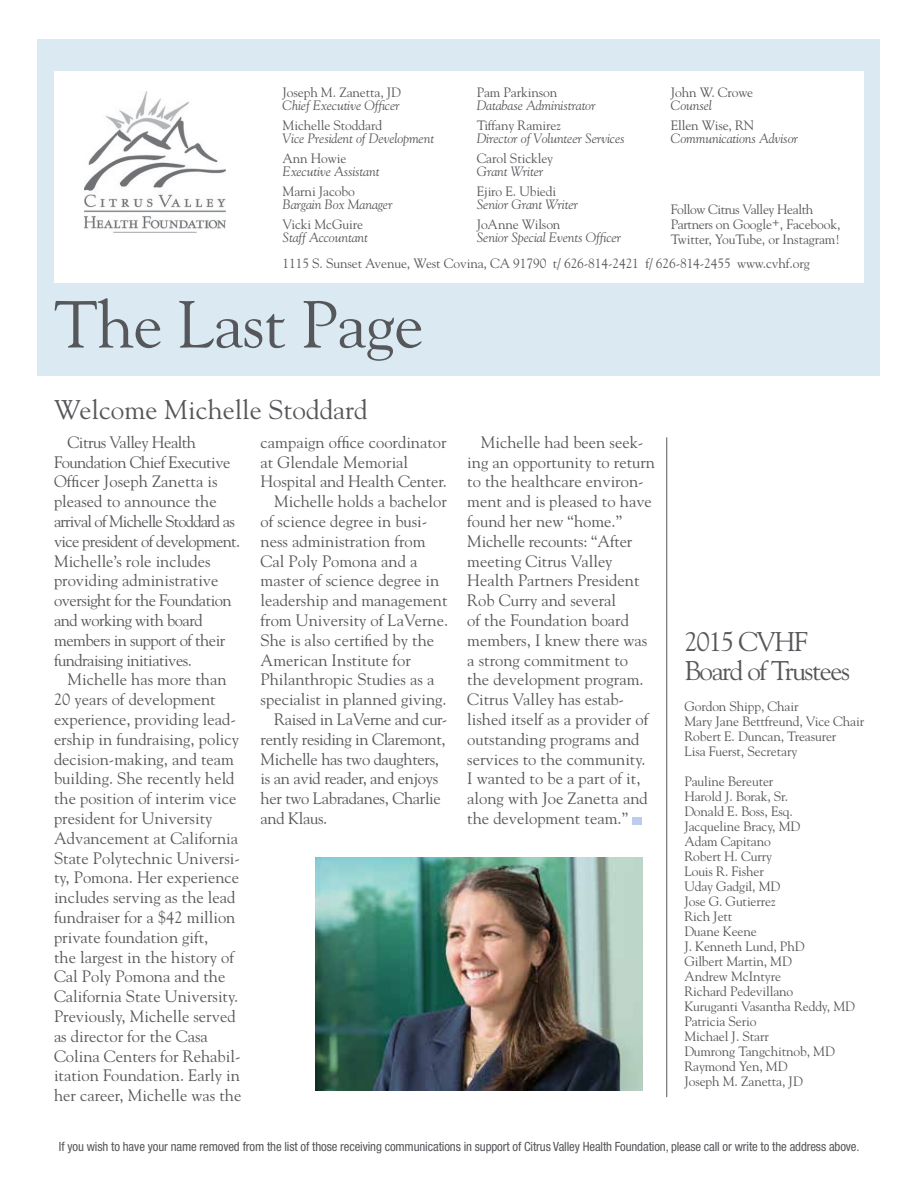
<style>
.page{position:relative;width:918px;height:1188px;background:#fff}
.page>*{position:absolute;margin:0;border:0;box-sizing:border-box;transform-origin:0 0}
.t1{font:66px "Goudy";letter-spacing:-.01em;color:#55575a}
.t2{font:27px/28.5px "Goudy";letter-spacing:-.05em;color:#55575a}
.t3{font:27px "Goudy";color:#55575a}
.t4{font:16.5px/19.8px "Goudy";color:#55575a}
.t5{font:16.5px/19.8px "Goudy";letter-spacing:-.03em;color:#55575a}
.t6{font:16.5px "Goudy";letter-spacing:-.02em;color:#55575a}
.t7{font:13.5px/15px "Goudy";letter-spacing:-.01em;color:#55575a}
.t8{font:italic 13.5px "Goudy";letter-spacing:-.01em;color:#55575a}
.t9{font:condensed 12.75px "Helvetica Neue";letter-spacing:-.01em;color:#55575a}
</style>
<div class="page">
<div style="left:38px;top:40px;width:842px;height:336px;background:#dbe9f3"></div>
<div style="left:54px;top:71px;width:810px;height:212px;background:#fff"></div>
<hr style="left:666px;top:437px;width:1px;height:660px;background:#55575a">
<div style="left:632px;top:817px;width:10px;height:7px;background:#bbcdea"></div>
<img style="left:315px;top:857px;width:328px;height:234px">
<img style="left:84px;top:92px;width:142px;height:140px">
<p class="t7" style="left:671px;top:84px;width:84px">John W. Crowe</p>
<p class="t8" style="left:671px;top:97px;width:43px">Counsel</p>
<p class="t7" style="left:671px;top:117px;width:85px">Ellen Wise, RN</p>
<p class="t8" style="left:671px;top:130px;width:129px">Communications Advisor</p>
<p class="t7" style="left:477px;top:84px;width:82px">Pam Parkinson</p>
<p class="t8" style="left:477px;top:97px;width:120px">Database Administrator</p>
<p class="t7" style="left:477px;top:117px;width:86px">Tiffany Ramirez</p>
<p class="t8" style="left:477px;top:130px;width:149px">Director of Volunteer Services</p>
<p class="t7" style="left:477px;top:150px;width:78px">Carol Stickley</p>
<p class="t8" style="left:477px;top:163px;width:68px">Grant Writer</p>
<p class="t7" style="left:477px;top:183px;width:81px">Ejiro E. Ubiedi</p>
<p class="t8" style="left:477px;top:196px;width:103px">Senior Grant Writer</p>
<p class="t7" style="left:477px;top:216px;width:85px">JoAnne Wilson</p>
<p class="t8" style="left:477px;top:229px;width:146px">Senior Special Events Officer</p>
<p class="t7" style="left:283px;top:84px;width:120px">Joseph M. Zanetta, JD</p>
<p class="t8" style="left:283px;top:97px;width:119px">Chief Executive Officer</p>
<p class="t7" style="left:283px;top:117px;width:101px">Michelle Stoddard</p>
<p class="t8" style="left:283px;top:130px;width:153px">Vice President of Development</p>
<p class="t7" style="left:283px;top:150px;width:65px">Ann Howie</p>
<p class="t8" style="left:283px;top:163px;width:98px">Executive Assistant</p>
<p class="t7" style="left:283px;top:183px;width:74px">Marni Jacobo</p>
<p class="t8" style="left:283px;top:196px;width:112px">Bargain Box Manager</p>
<p class="t7" style="left:283px;top:216px;width:82px">Vicki McGuire</p>
<p class="t8" style="left:283px;top:229px;width:87px">Staff Accountant</p>
<p class="t7" style="left:671px;top:201px;width:171px">Follow Citrus Valley Health<br>Partners on Google+, Facebook,<br>Twitter, YouTube, or Instagram!</p>
<p class="t7" style="left:283px;top:256px;width:529px">1115 S. Sunset Avenue, West Covina, CA 91790 t/ 626-814-2421 f/ 626-814-2455 www.cvhf.org</p>
<h1 class="t1" style="left:54px;top:284px;width:371px">The Last Page</h1>
<h2 class="t3" style="left:54px;top:393px;width:315px">Welcome Michelle Stoddard</h2>
<p class="t5" style="left:54px;top:432px;width:188px;text-indent:13px">Citrus Valley Health<br>Foundation Chief Executive<br>Officer Joseph Zanetta is pleased to announce the arrival of Michelle Stoddard as vice president of development.<br>Michelle’s role includes providing administrative oversight for the Foundation and working with board members in support of their fundraising initiatives.</p>
<p class="t4" style="left:54px;top:669px;width:189px;text-indent:13px">Michelle has more than<br>20 years of development experience, providing lead&shy;ership in fundraising, policy decision-making, and team building. She recently held the position of interim vice president for University<br>Advancement at California<br>State Polytechnic Universi&shy;ty, Pomona. Her experience includes serving as the lead fundraiser for a $42 million private foundation gift,<br>the largest in the history of<br>Cal Poly Pomona and the<br>California State University.<br>Previously, Michelle served as director for the Casa<br>Colina Centers for Rehabil&shy;itation Foundation. Early in her career, Michelle was the</p>
<p class="t4" style="left:261px;top:432px;width:188px">campaign office coordinator</p>
<p class="t4" style="left:261px;top:452px;width:149px">at Glendale Memorial</p>
<p class="t4" style="left:261px;top:471px;width:188px">Hospital and Health Center.</p>
<p class="t4" style="left:274px;top:491px;width:174px">Michelle holds a bachelor</p>
<p class="t4" style="left:261px;top:511px;width:168px">of science degree in busi-</p>
<p class="t4" style="left:261px;top:531px;width:166px">ness administration from</p>
<p class="t4" style="left:261px;top:551px;width:158px">Cal Poly Pomona and a</p>
<p class="t4" style="left:261px;top:570px;width:180px">master of science degree in</p>
<p class="t4" style="left:261px;top:590px;width:188px">leadership and management</p>
<p class="t4" style="left:261px;top:610px;width:189px">from University of LaVerne.</p>
<p class="t4" style="left:261px;top:630px;width:175px">She is also certified by the</p>
<p class="t4" style="left:261px;top:650px;width:152px">American Institute for</p>
<p class="t4" style="left:261px;top:669px;width:175px">Philanthropic Studies as a</p>
<p class="t4" style="left:261px;top:689px;width:188px">specialist in planned giving.</p>
<p class="t6" style="left:274px;top:709px;width:175px">Raised in LaVerne and cur-</p>
<p class="t6" style="left:261px;top:729px;width:187px">rently residing in Claremont,</p>
<p class="t6" style="left:261px;top:749px;width:180px">Michelle has two daughters,</p>
<p class="t6" style="left:261px;top:768px;width:179px">is an avid reader, and enjoys</p>
<p class="t6" style="left:261px;top:788px;width:182px">her two Labradanes, Charlie</p>
<p class="t6" style="left:261px;top:808px;width:68px">and Klaus.</p>
<p class="t4" style="left:467px;top:432px;width:189px;text-indent:13px">Michelle had been seek&shy;ing an opportunity to return to the healthcare environ&shy;ment and is pleased to have found her new “home.”<br>Michelle recounts: “After meeting Citrus Valley<br>Health Partners President<br>Rob Curry and several<br>of the Foundation board members, I knew there was a strong commitment to<br>the development program.<br>Citrus Valley has estab&shy;lished itself as a provider of outstanding programs and services to the community.<br>I wanted to be a part of it, along with Joe Zanetta and the development team.”</p>
<h2 class="t2" style="left:684px;top:627px;width:167px">2015 CVHF<br>Board of Trustees</h2>
<p class="t7" style="left:684px;top:699px;width:181px">Gordon Shipp, Chair<br>Mary Jane Bettfreund, Vice Chair<br>Robert E. Duncan, Treasurer<br>Lisa Fuerst, Secretary</p>
<p class="t7" style="left:684px;top:774px;width:172px">Pauline Bereuter<br>Harold J. Borak, Sr.<br>Donald E. Boss, Esq.<br>Jacqueline Bracy, MD<br>Adam Capitano<br>Robert H. Curry<br>Louis R. Fisher<br>Uday Gadgil, MD<br>Jose G. Gutierrez<br>Rich Jett<br>Duane Keene<br>J. Kenneth Lund, PhD<br>Gilbert Martin, MD<br>Andrew McIntyre<br>Richard Pedevillano<br>Kuruganti Vasantha Reddy, MD<br>Patricia Serio<br>Michael J. Starr<br>Dumrong Tangchitnob, MD<br>Raymond Yen, MD<br>Joseph M. Zanetta, JD</p>
<p class="t9" style="left:59px;top:1139px;width:802px">If you wish to have your name removed from the list of those receiving communications in support of Citrus Valley Health Foundation, please call or write to the address above.</p>
</div>
